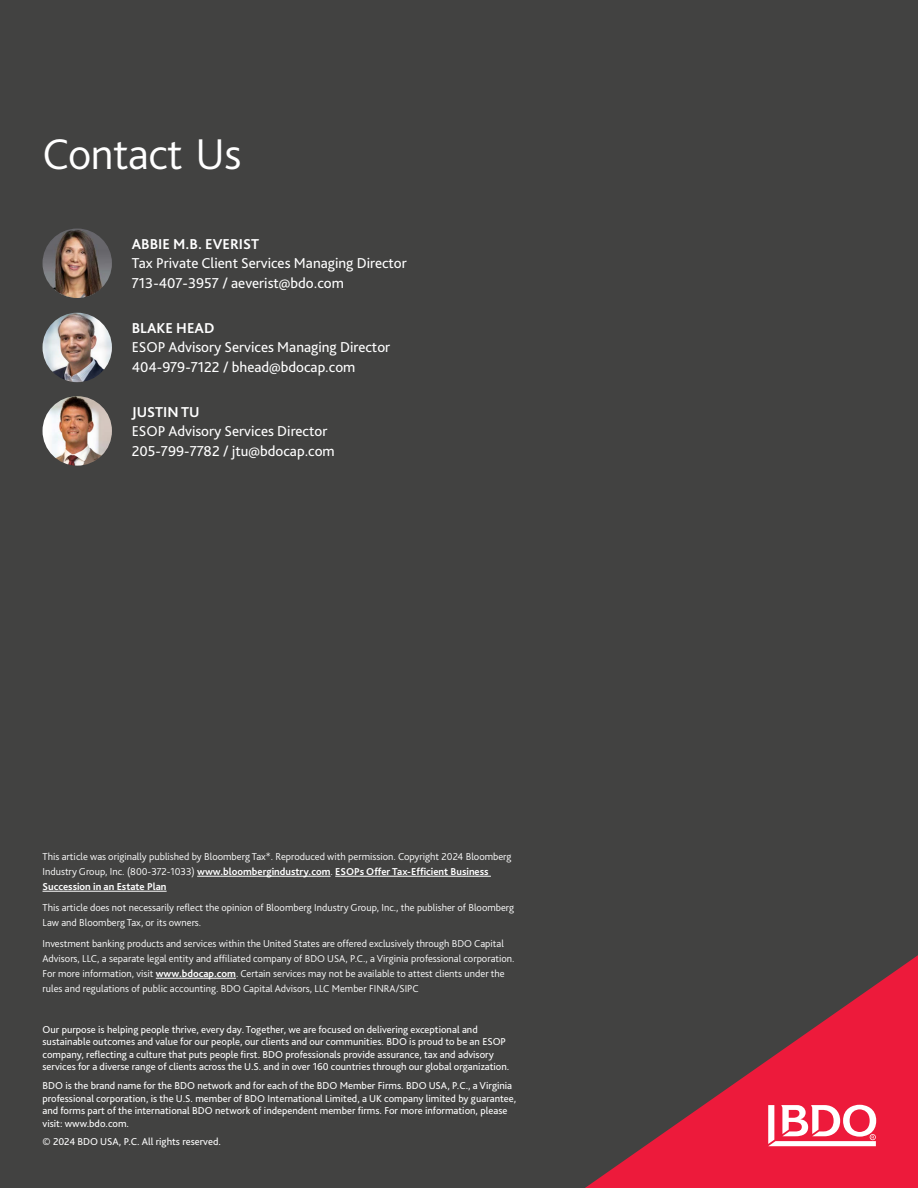
<style>
.page{position:relative;width:918px;height:1188px;background:#424241}
.page>*{position:absolute;margin:0;border:0;box-sizing:border-box;transform-origin:0 0}
.t1{font:300 45px "Bliss Pro";letter-spacing:-.01em;color:#fff}
.t2{font:15px/19.5px "Bliss Pro";color:#fff}
.t3{font:700 15px "Bliss Pro";color:#fff}
.t4{font:300 10.5px/15px "Bliss Pro";color:#fff}
.t5{font:10.5px/12.6px "Bliss Pro";color:#fff}
.s1{font-weight:700}
</style>
<div class="page">
<svg style="left:585px;top:955px;width:333px;height:233px"></svg>
<svg style="left:768px;top:1105px;width:108px;height:41px;background:#f58c9d"></svg>
<img style="left:43px;top:229px;width:69px;height:69px;border-radius:35px">
<img style="left:43px;top:313px;width:69px;height:69px;border-radius:35px">
<img style="left:43px;top:396px;width:69px;height:70px;border-radius:35px">
<hr style="left:197px;top:876px;width:134px;height:1px;background:#fff">
<hr style="left:335px;top:876px;width:156px;height:1px;background:#fff">
<hr style="left:43px;top:891px;width:124px;height:1px;background:#fff">
<hr style="left:156px;top:978px;width:80px;height:1px;background:#fff">
<h1 class="t1" style="left:43px;top:126px;width:201px">Contact Us</h1>
<h2 class="t3" style="left:132px;top:234px;width:129px">ABBIE M.B. EVERIST</h2>
<h2 class="t2" style="left:132px;top:253px;width:277px">Tax Private Client Services Managing Director<br>713-407-3957 / aeverist@bdo.com</h2>
<h2 class="t3" style="left:132px;top:318px;width:84px">BLAKE HEAD</h2>
<h2 class="t2" style="left:132px;top:337px;width:260px">ESOP Advisory Services Managing Director<br>404-979-7122 / bhead@bdocap.com</h2>
<h2 class="t3" style="left:132px;top:402px;width:69px">JUSTIN TU</h2>
<h2 class="t2" style="left:132px;top:421px;width:204px">ESOP Advisory Services Director<br>205-799-7782 / jtu@bdocap.com</h2>
<p class="t4" style="left:43px;top:848px;width:471px">This article was originally published by Bloomberg Tax*. Reproduced with permission. Copyright 2024 Bloomberg<br>Industry Group, Inc. (800-372-1033) <span class="s1">www.bloombergindustry.com</span>. <span class="s1">ESOPs Offer Tax-Efficient Business<br>Succession in an Estate Plan</span></p>
<p class="t4" style="left:43px;top:899px;width:473px">This article does not necessarily reflect the opinion of Bloomberg Industry Group, Inc., the publisher of Bloomberg<br>Law and Bloomberg Tax, or its owners.</p>
<p class="t4" style="left:43px;top:935px;width:474px">Investment banking products and services within the United States are offered exclusively through BDO Capital Advisors, LLC, a separate legal entity and affiliated company of BDO USA, P.C., a Virginia professional corporation.<br>For more information, visit <span class="s1">www.bdocap.com</span>. Certain services may not be available to attest clients under the rules and regulations of public accounting. BDO Capital Advisors, LLC Member FINRA/SIPC</p>
<p class="t5" style="left:43px;top:1023px;width:468px">Our purpose is helping people thrive, every day. Together, we are focused on delivering exceptional and sustainable outcomes and value for our people, our clients and our communities. BDO is proud to be an ESOP company, reflecting a culture that puts people first. BDO professionals provide assurance, tax and advisory services for a diverse range of clients across the U.S. and in over 160 countries through our global organization.</p>
<p class="t5" style="left:43px;top:1079px;width:475px">BDO is the brand name for the BDO network and for each of the BDO Member Firms. BDO USA, P.C., a Virginia professional corporation, is the U.S. member of BDO International Limited, a UK company limited by guarantee, and forms part of the international BDO network of independent member firms. For more information, please visit: www.bdo.com.</p>
<p class="t5" style="left:43px;top:1135px;width:180px">© 2024 BDO USA, P.C. All rights reserved.</p>
</div>
